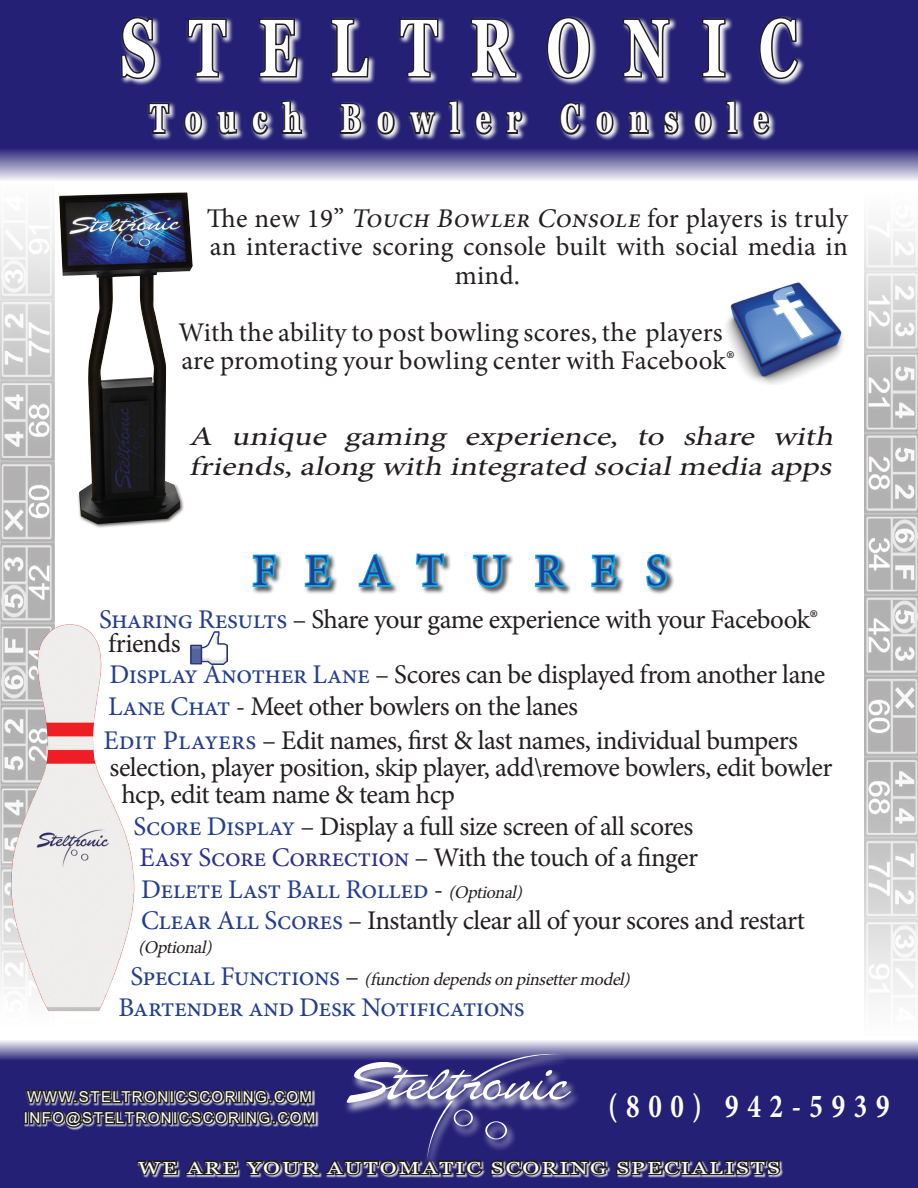
<style>
.page{position:relative;width:918px;height:1188px;background:#fff}
.page>*{position:absolute;margin:0;border:0;box-sizing:border-box;transform-origin:0 0}
.t1{font:700 81px "Georgia";letter-spacing:.61em;color:#fff;scale:.67 1}
.t2{font:45px "Minion Pro";letter-spacing:.64em;color:#253f8e}
.t3{font:700 40.5px "Georgia";letter-spacing:.6em;color:#fff;scale:.67 1}
.t4{font:700 33.75px "Minion Pro";letter-spacing:.32em;color:#fff;scale:.8 1}
.t5{font:27px/24px "Minion Pro";letter-spacing:-.02em;color:#231f20}
.t6{font:27px/28.5px "Minion Pro";letter-spacing:.005em;color:#231f20}
.t7{font:italic 27px/30px "Minion Pro";letter-spacing:-.205em;color:#231f20;scale:1.25 1}
.t8{font:27px "Minion Pro";letter-spacing:-.02em;color:#253f8e}
.t9{font:italic 18px "Minion Pro";color:#231f20}
.t10{font:17.4px "Georgia";letter-spacing:.1em;color:#fff;scale:1.29 1}
.t11{font:15px "Arial";letter-spacing:.1em;color:#fff}
.s1{font-style:italic}
.s2{color:#253f8e}
.s3{color:#2e3092}
.s4{color:#231f20}
.s5{font-style:italic;font-size:18px;color:#231f20}
.s6{font-style:normal;font-size:27px;color:#253f8e}
.s7{font-style:normal;font-size:27px}
</style>
<div class="page">
<img style="left:1px;top:219px;width:54px;height:772px">
<img style="left:864px;top:225px;width:54px;height:774px">
<div style="left:251px;top:552px;width:424px;height:43px;background:#231f20;opacity:.75"></div>
<svg style="left:251px;top:553px;width:27px;height:35px"></svg>
<svg style="left:303px;top:553px;width:30px;height:35px"></svg>
<svg style="left:357px;top:552px;width:36px;height:36px"></svg>
<svg style="left:414px;top:552px;width:32px;height:36px"></svg>
<svg style="left:471px;top:553px;width:37px;height:37px"></svg>
<svg style="left:533px;top:552px;width:34px;height:37px"></svg>
<svg style="left:590px;top:553px;width:30px;height:35px"></svg>
<svg style="left:644px;top:552px;width:25px;height:37px"></svg>
<svg style="left:0;top:1041px;width:918px;height:147px;background:#534f93"></svg>
<img style="left:726px;top:282px;width:118px;height:102px">
<div style="left:53px;top:179px;width:149px;height:361px;background:#231f20;opacity:.5"></div>
<img style="left:5px;top:619px;width:130px;height:393px">
<img style="left:191px;top:631px;width:36px;height:33px">
<svg style="left:0;top:0;width:918px;height:181px;background:#4c498f"></svg>
<div style="left:120px;top:15px;width:685px;height:127px;background:#fff;opacity:.96"></div>
<svg style="left:119px;top:15px;width:38px;height:66px;background:#6d6a87"></svg>
<svg style="left:186px;top:17px;width:42px;height:62px;background:#5b5880"></svg>
<svg style="left:257px;top:17px;width:42px;height:62px;background:#66637f"></svg>
<svg style="left:329px;top:17px;width:42px;height:62px;background:#585581"></svg>
<svg style="left:398px;top:17px;width:42px;height:62px;background:#5d5a81"></svg>
<svg style="left:469px;top:17px;width:49px;height:62px;background:#6e6b8a"></svg>
<svg style="left:545px;top:15px;width:47px;height:66px;background:#69668a"></svg>
<svg style="left:621px;top:17px;width:50px;height:62px;background:#646281"></svg>
<svg style="left:700px;top:17px;width:27px;height:62px;background:#6b6988"></svg>
<svg style="left:757px;top:15px;width:43px;height:66px;background:#5c5a83"></svg>
<svg style="left:147px;top:101px;width:24px;height:34px"></svg>
<svg style="left:182px;top:109px;width:22px;height:28px"></svg>
<svg style="left:215px;top:109px;width:24px;height:28px"></svg>
<svg style="left:250px;top:108px;width:20px;height:29px"></svg>
<svg style="left:280px;top:99px;width:24px;height:36px"></svg>
<svg style="left:338px;top:101px;width:25px;height:34px"></svg>
<svg style="left:374px;top:109px;width:23px;height:28px"></svg>
<svg style="left:407px;top:106px;width:30px;height:33px"></svg>
<svg style="left:447px;top:99px;width:15px;height:36px"></svg>
<svg style="left:473px;top:108px;width:21px;height:29px"></svg>
<svg style="left:505px;top:109px;width:20px;height:26px"></svg>
<svg style="left:558px;top:100px;width:25px;height:37px"></svg>
<svg style="left:593px;top:109px;width:23px;height:28px"></svg>
<svg style="left:627px;top:109px;width:24px;height:26px"></svg>
<svg style="left:662px;top:109px;width:18px;height:28px"></svg>
<svg style="left:691px;top:109px;width:23px;height:28px"></svg>
<svg style="left:724px;top:99px;width:16px;height:36px"></svg>
<svg style="left:750px;top:108px;width:21px;height:29px"></svg>
<svg style="left:23px;top:1054px;width:759px;height:131px;background:#343075"></svg>
<h1 class="t1" style="left:121px;top:-4px;width:1011px">STELTRONIC</h1>
<h3 class="t3" style="left:150px;top:92px;width:925px">Touch Bowler Console</h3>
<p class="t5" style="left:207px;top:206px;width:643px">The new 19” <span class="s1">Touch Bowler Console</span> for players is truly</p>
<p class="t5" style="left:210px;top:235px;width:639px">an interactive scoring console built with social media in</p>
<p class="t5" style="left:455px;top:263px;width:67px">mind.</p>
<p class="t6" style="left:178px;top:318px;width:558px">With the ability to post bowling scores, the players are promoting your bowling center with Facebook®</p>
<p class="t7" style="left:189px;top:422px;width:523px">A unique gaming experience, to share with friends,along with integrated socialmedia apps</p>
<p class="t2" style="left:252px;top:541px;width:416px">FEATURES</p>
<p class="t5" style="left:108px;top:607px;width:712px;text-indent:-9px"><span class="s2">Sharing Results</span> – Share your game experience with your Facebook® friends</p>
<p class="t5" style="left:110px;top:663px;width:717px"><span class="s2">Display Another Lane</span> – Scores can be displayed from another lane</p>
<p class="t5" style="left:108px;top:694px;width:472px"><span class="s2">Lane Chat</span> - Meet other bowlers on the lanes</p>
<p class="t5" style="left:104px;top:729px;width:696px"><span class="s2">Edit Players</span> – Edit names, first &amp; last names, individual bumpers</p>
<p class="t5" style="left:110px;top:756px;width:724px">selection, player position, skip player, add\remove bowlers, edit bowler</p>
<p class="t5" style="left:122px;top:783px;width:335px">hcp, edit team name &amp; team hcp</p>
<p class="t5" style="left:134px;top:814px;width:561px"><span class="s2">Score Display</span> – Display a full size screen of all scores</p>
<p class="t5" style="left:140px;top:846px;width:560px"><span class="s3">Easy Score Correction</span> – With the touch of a finger</p>
<p class="t8" style="left:141px;top:871px;width:388px">Delete Last Ball Rolled <span class="s4">-</span> <span class="s5">(Optional)</span></p>
<p class="t5" style="left:141px;top:909px;width:666px"><span class="s2">Clear All Scores</span> – Instantly clear all of your scores and restart</p>
<p class="t9" style="left:138px;top:936px;width:80px">(Optional)</p>
<p class="t9" style="left:130px;top:967px;width:506px"><span class="s6">S p e c i a l F u n c t i o n s</span> <span class="s7">–</span> (functiondependsonpinsettermodel)</p>
<p class="t8" style="left:118px;top:990px;width:408px">Bartender and Desk Notifications</p>
<p class="t11" style="left:27px;top:1086px;width:286px">WWW.STELTRONICSCORING.COM</p>
<p class="t11" style="left:24px;top:1107px;width:293px">INFO@STELTRONICSCORING.COM</p>
<p class="t4" style="left:608px;top:1082px;width:353px">(800) 942-5939</p>
<p class="t10" style="left:138px;top:1157px;width:499px">WE ARE YOUR AUTOMATIC SCORING SPECIALISTS</p>
</div>
